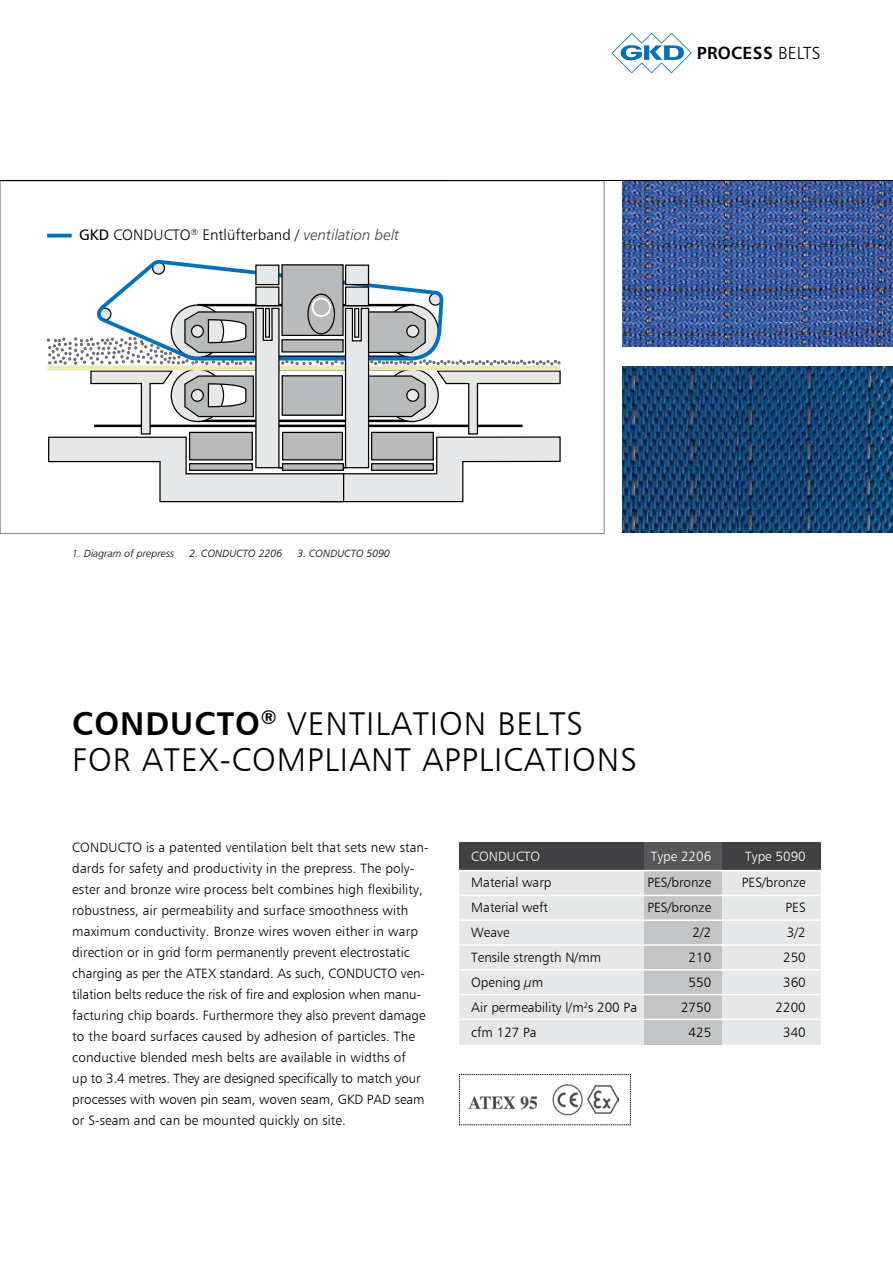
<style>
.page{position:relative;width:893px;height:1263px;background:#fff}
.page>*{position:absolute;margin:0;border:0;box-sizing:border-box;transform-origin:0 0}
.t1{font:33px/36px "Humanist 777 BT Light B";letter-spacing:.03em;color:#000}
.t2{font:17.55px "Humanist 777 BT Bold B";letter-spacing:.01em;color:#000}
.t3{font:15.15px "Humanist 777 BT Light B";color:#000}
.t4{font:13.5px/21px "Humanist 777 BT Light B";letter-spacing:.005em;color:#000}
.t5{font:13.5px "Humanist 777 BT Light B";color:#fff}
.t6{font:10.5px "Humanist 777 BT Light Italic B";color:#000}
.s1{font-family:"Humanist 777 BT Roman B"}
.s2{font-family:"Humanist 777 BT Light Italic B";color:#414042}
.s3{font-family:"Humanist 777 BT Light B"}
.s4{font-family:"Humanist 777 BT Bold B"}
</style>
<div class="page">
<svg style="left:611px;top:33px;width:81px;height:40px"></svg>
<div style="left:459px;top:871px;width:362px;height:173px;background:#e6e7e8"></div>
<div style="left:459px;top:842px;width:362px;height:28px;background:#414042"></div>
<svg style="left:459px;top:1074px;width:172px;height:51px"></svg>
<img style="left:468px;top:1085px;width:151px;height:32px">
<svg style="left:644px;top:842px;width:77px;height:202px;background:#b3b4b6"></svg>
<hr style="left:459px;top:870px;width:362px;height:1px;background:#fff">
<hr style="left:459px;top:895px;width:362px;height:1px;background:#fff">
<hr style="left:459px;top:919px;width:362px;height:2px;background:#fff">
<hr style="left:459px;top:944px;width:362px;height:2px;background:#fff">
<hr style="left:459px;top:969px;width:362px;height:1px;background:#fff">
<hr style="left:459px;top:994px;width:362px;height:1px;background:#fff">
<hr style="left:459px;top:1018px;width:362px;height:2px;background:#fff">
<img style="left:623px;top:181px;width:270px;height:166px">
<svg style="left:47px;top:259px;width:514px;height:243px"></svg>
<svg style="left:47px;top:234px;width:25px;height:4px"></svg>
<img style="left:623px;top:367px;width:270px;height:166px">
<hr style="left:0;top:180px;width:893px;height:1px;background:#000">
<p class="t3" style="left:79px;top:225px;width:322px"><span class="s1">GKD</span> CONDUCTO<sup>®</sup> Entlüfterband / <span class="s2">ventilation belt</span></p>
<p class="t2" style="left:697px;top:42px;width:125px">PROCESS <span class="s3">BELTS</span></p>
<p class="t6" style="left:72px;top:546px;width:104px">1. Diagram of prepress</p>
<p class="t6" style="left:190px;top:546px;width:94px">2. CONDUCTO 2206</p>
<p class="t6" style="left:297px;top:546px;width:94px">3. CONDUCTO 5090</p>
<h1 class="t1" style="left:72px;top:705px;width:566px"><span class="s4">CONDUCTO</span><sup>®</sup> VENTILATION BELTS<br>FOR ATEX-COMPLIANT APPLICATIONS</h1>
<p class="t4" style="left:72px;top:837px;width:358px">CONDUCTO is a patented ventilation belt that sets new stan&shy;dards for safety and productivity in the prepress. The poly&shy;ester and bronze wire process belt combines high flexibility, robustness, air permeability and surface smoothness with maximum conductivity. Bronze wires woven either in warp direction or in grid form permanently prevent electrostatic charging as per the ATEX standard. As such, CONDUCTO ven&shy;tilation belts reduce the risk of fire and explosion when manu&shy;facturing chip boards. Furthermore they also prevent damage to the board surfaces caused by adhesion of particles. The conductive blended mesh belts are available in widths of<br>up to 3.4 metres. They are designed specifically to match your processes with woven pin seam, woven seam, GKD PAD seam or S-seam and can be mounted quickly on site.</p>
<p class="t5" style="left:471px;top:848px;width:70px">CONDUCTO</p>
<p class="t5" style="left:651px;top:848px;width:62px">Type 2206</p>
<p class="t5" style="left:745px;top:848px;width:62px">Type 5090</p>
<p class="t4" style="left:471px;top:871px;width:82px">Material warp</p>
<p class="t4" style="left:647px;top:871px;width:65px">PES/bronze</p>
<p class="t4" style="left:742px;top:871px;width:65px">PES/bronze</p>
<p class="t4" style="left:471px;top:896px;width:78px">Material weft</p>
<p class="t4" style="left:647px;top:896px;width:65px">PES/bronze</p>
<p class="t4" style="left:786px;top:896px;width:22px">PES</p>
<p class="t4" style="left:471px;top:921px;width:40px">Weave</p>
<p class="t4" style="left:692px;top:921px;width:20px">2/2</p>
<p class="t4" style="left:787px;top:921px;width:20px">3/2</p>
<p class="t4" style="left:471px;top:946px;width:131px">Tensile strength N/mm</p>
<p class="t4" style="left:689px;top:946px;width:24px">210</p>
<p class="t4" style="left:783px;top:946px;width:24px">250</p>
<p class="t4" style="left:471px;top:971px;width:73px">Opening μm</p>
<p class="t4" style="left:689px;top:971px;width:24px">550</p>
<p class="t4" style="left:783px;top:971px;width:24px">360</p>
<p class="t4" style="left:471px;top:997px;width:167px">Air permeability l/m<sup>2</sup>s 200 Pa</p>
<p class="t4" style="left:681px;top:996px;width:32px">2750</p>
<p class="t4" style="left:776px;top:996px;width:32px">2200</p>
<p class="t4" style="left:471px;top:1022px;width:67px">cfm 127 Pa</p>
<p class="t4" style="left:689px;top:1022px;width:24px">425</p>
<p class="t4" style="left:783px;top:1022px;width:24px">340</p>
</div>
